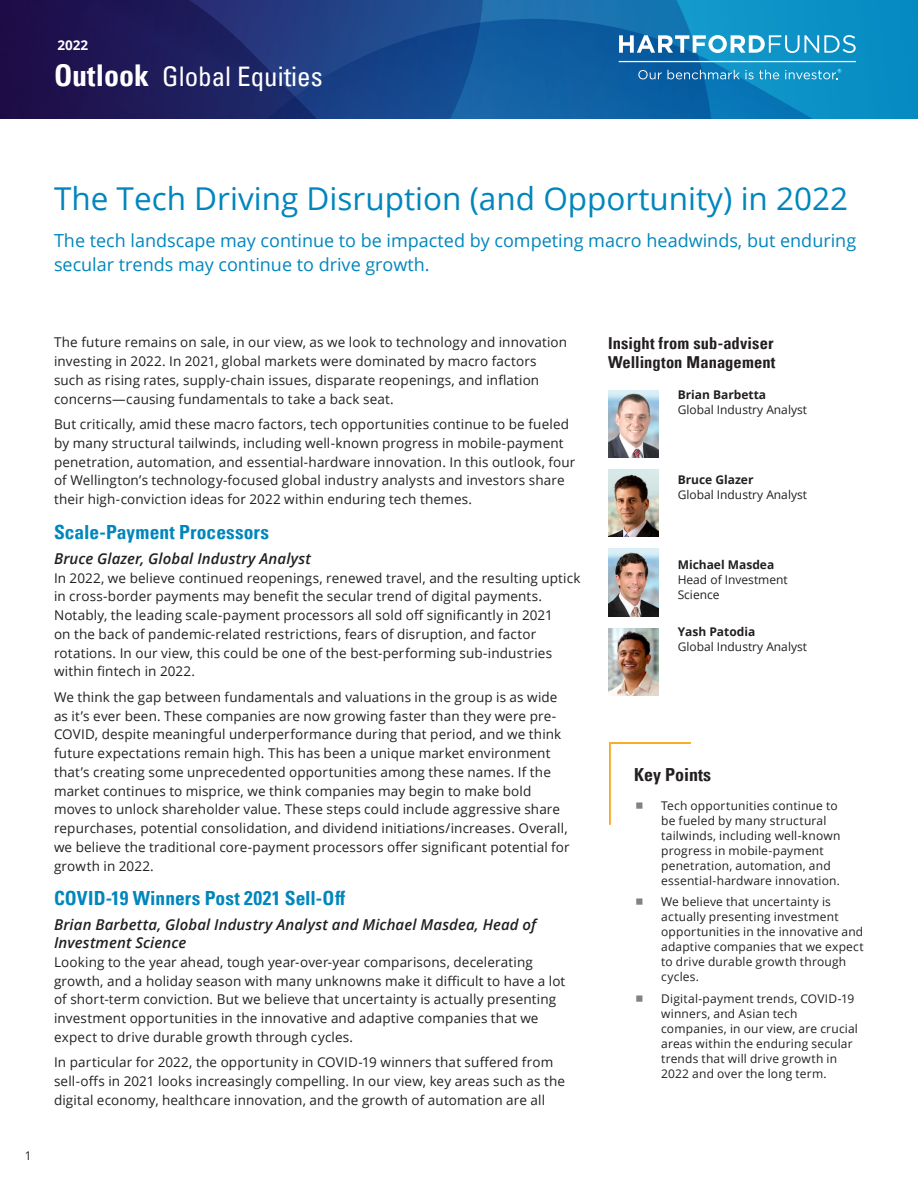
<style>
.page{position:relative;width:918px;height:1188px;background:#fff}
.page>*{position:absolute;margin:0;border:0;box-sizing:border-box;transform-origin:0 0}
.Paper_Title{font:31.5px "Open Sans";color:#0086bd}
.t1{font:condensed 27px "Univers LT Pro";color:#fff}
.Subhead_1_Black_Pub{font:700 condensed 19.5px "Univers LT Pro";letter-spacing:.005em;color:#0086bd}
.Paper_Title-2{font:18px/24px "Open Sans";color:#0086bd}
.t2{font:700 condensed 18px "Univers LT Pro";color:#231f20}
.Author_title_-_black{font:700 condensed 16.5px/19.5px "Univers LT Pro";letter-spacing:.005em;color:#231f20}
.Subhead_2_Medium_Pub{font:italic 600 15px/18px "Open Sans";letter-spacing:.01em;color:#231f20}
.Body_copy{font:13.5px/18.8px "Open Sans";letter-spacing:.01em;color:#231f20}
.t3{font:700 13.5px "Open Sans";color:#fff}
.t4{font:12px/15px "Open Sans";letter-spacing:.015em;color:#231f20}
.t5{font:700 12px "Open Sans";color:#231f20}
.s1{font-weight:700;font-size:30px}
.s2{font-family:"Univers"}
</style>
<div class="page">
<div style="left:714px;top:0;width:204px;height:19px;background:#0b90c5"></div>
<svg style="left:484px;top:0;width:230px;height:19px;background:#1a79b4"></svg>
<svg style="left:0;top:0;width:456px;height:118px;background:#1f1c5a"></svg>
<svg style="left:145px;top:19px;width:773px;height:99px;background:#145798"></svg>
<svg style="left:619px;top:35px;width:237px;height:18px"></svg>
<hr style="left:619px;top:61px;width:237px;height:1px;background:#fff">
<svg style="left:638px;top:70px;width:141px;height:9px"></svg>
<svg style="left:785px;top:69px;width:56px;height:10px"></svg>
<img style="left:609px;top:742px;width:82px;height:82px">
<img style="left:608px;top:390px;width:50px;height:68px">
<img style="left:608px;top:470px;width:50px;height:67px">
<img style="left:608px;top:549px;width:50px;height:67px">
<img style="left:608px;top:629px;width:50px;height:66px">
<svg style="left:636px;top:802px;width:7px;height:6px"></svg>
<p class="t3" style="left:58px;top:36px;width:32px">2022</p>
<h2 class="t1" style="left:54px;top:59px;width:270px"><span class="s1">Outlook</span> <span class="s2">Global</span> Equities</h2>
<p class="t4" style="left:25px;top:1148px;width:8px">1</p>
<p class="Paper_Title" style="left:54px;top:177px;width:796px">The Tech Driving Disruption (and Opportunity) in 2022</p>
<p class="Paper_Title-2" style="left:54px;top:229px;width:804px">The tech landscape may continue to be impacted by competing macro headwinds, but enduring secular trends may continue to drive growth.</p>
<p class="Body_copy" style="left:54px;top:333px;width:515px">The future remains on sale, in our view, as we look to technology and innovation investing in 2022. In 2021, global markets were dominated by macro factors such as rising rates, supply-chain issues, disparate reopenings, and inflation concerns—causing fundamentals to take a back seat.</p>
<p class="Body_copy" style="left:54px;top:415px;width:523px">But critically, amid these macro factors, tech opportunities continue to be fueled by many structural tailwinds, including well-known progress in mobile-payment penetration, automation, and essential-hardware innovation. In this outlook, four of Wellington’s technology-focused global industry analysts and investors share their high-conviction ideas for 2022 within enduring tech themes.</p>
<p class="Subhead_1_Black_Pub" style="left:54px;top:520px;width:217px">Scale-Payment Processors</p>
<p class="Subhead_2_Medium_Pub" style="left:54px;top:549px;width:259px">Bruce Glazer, Global Industry Analyst</p>
<p class="Body_copy" style="left:54px;top:568px;width:528px">In 2022, we believe continued reopenings, renewed travel, and the resulting uptick in cross-border payments may benefit the secular trend of digital payments.<br>Notably, the leading scale-payment processors all sold off significantly in 2021<br>on the back of pandemic-related restrictions, fears of disruption, and factor rotations. In our view, this could be one of the best-performing sub-industries within fintech in 2022.</p>
<p class="Body_copy" style="left:54px;top:687px;width:517px">We think the gap between fundamentals and valuations in the group is as wide as it’s ever been. These companies are now growing faster than they were pre-COVID, despite meaningful underperformance during that period, and we think future expectations remain high. This has been a unique market environment that’s creating some unprecedented opportunities among these names. If the market continues to misprice, we think companies may begin to make bold moves to unlock shareholder value. These steps could include aggressive share repurchases, potential consolidation, and dividend initiations/increases. Overall, we believe the traditional core-payment processors offer significant potential for growth in 2022.</p>
<p class="Subhead_1_Black_Pub" style="left:54px;top:887px;width:293px">COVID-19 Winners Post 2021 Sell-Off</p>
<p class="Subhead_2_Medium_Pub" style="left:54px;top:915px;width:484px">Brian Barbetta, Global Industry Analyst and Michael Masdea, Head of<br>Investment Science</p>
<p class="Body_copy" style="left:54px;top:952px;width:513px">Looking to the year ahead, tough year-over-year comparisons, decelerating growth, and a holiday season with many unknowns make it difficult to have a lot of short-term conviction. But we believe that uncertainty is actually presenting investment opportunities in the innovative and adaptive companies that we expect to drive durable growth through cycles.</p>
<p class="Body_copy" style="left:54px;top:1053px;width:513px">In particular for 2022, the opportunity in COVID-19 winners that suffered from sell-offs in 2021 looks increasingly compelling. In our view, key areas such as the digital economy, healthcare innovation, and the growth of automation are all</p>
<p class="Author_title_-_black" style="left:608px;top:333px;width:169px">Insight from sub-adviser<br>Wellington Management</p>
<p class="t5" style="left:678px;top:387px;width:90px">Brian Barbetta</p>
<p class="t4" style="left:678px;top:402px;width:131px">Global Industry Analyst</p>
<p class="t5" style="left:678px;top:471px;width:77px">Bruce Glazer</p>
<p class="t4" style="left:678px;top:487px;width:131px">Global Industry Analyst</p>
<p class="t5" style="left:678px;top:556px;width:98px">Michael Masdea</p>
<p class="t4" style="left:678px;top:572px;width:112px">Head of Investment<br>Science</p>
<p class="t5" style="left:678px;top:623px;width:79px">Yash Patodia</p>
<p class="t4" style="left:678px;top:639px;width:131px">Global Industry Analyst</p>
<p class="t2" style="left:634px;top:764px;width:79px">Key Points</p>
<p class="t4" style="left:661px;top:798px;width:181px">Tech opportunities continue to be fueled by many structural tailwinds, including well-known progress in mobile-payment penetration, automation, and essential-hardware innovation.</p>
<p class="t4" style="left:661px;top:894px;width:204px">We believe that uncertainty is actually presenting investment opportunities in the innovative and adaptive companies that we expect to drive durable growth through cycles.</p>
<p class="t4" style="left:661px;top:991px;width:198px">Digital-payment trends, COVID-19 winners, and Asian tech companies, in our view, are crucial areas within the enduring secular trends that will drive growth in<br>2022 and over the long term.</p>
</div>
